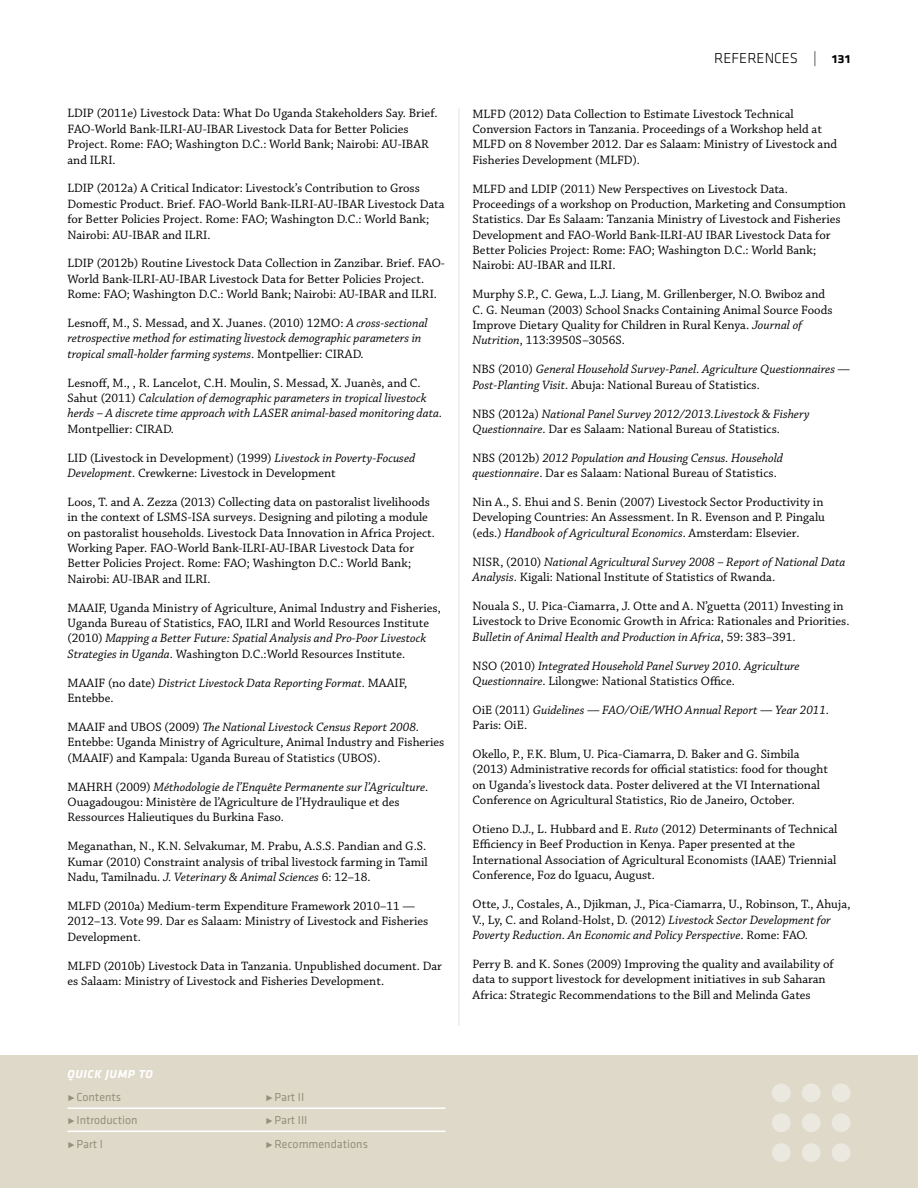
<style>
.page{position:relative;width:918px;height:1188px;background:#fff}
.page>*{position:absolute;margin:0;border:0;box-sizing:border-box;transform-origin:0 0}
.t1{font:300 15px "Klavika";color:#000}
.References{font:12.75px/15.5px "Chaparral Pro";color:#000}
.References-2{font:italic 12.75px/15.5px "Chaparral Pro";color:#000}
.t2{font:12px "Klavika";color:#98907c}
.t3{font:italic 700 12px "Klavika";letter-spacing:.05em;color:#fff}
.s1{font-style:normal}
.s2{font-style:italic}
.s3{font-weight:500}
</style>
<div class="page">
<div style="left:0;top:1055px;width:918px;height:133px;background:#ded9c9"></div>
<div style="left:772px;top:1083px;width:19px;height:19px;background:#ebe8df;border-radius:50%"></div>
<div style="left:772px;top:1113px;width:19px;height:19px;background:#ebe8df;border-radius:50%"></div>
<div style="left:772px;top:1143px;width:19px;height:19px;background:#ebe8df;border-radius:50%"></div>
<div style="left:802px;top:1083px;width:19px;height:19px;background:#ebe8df;border-radius:50%"></div>
<div style="left:802px;top:1113px;width:19px;height:19px;background:#ebe8df;border-radius:50%"></div>
<div style="left:802px;top:1143px;width:19px;height:19px;background:#ebe8df;border-radius:50%"></div>
<div style="left:832px;top:1083px;width:18px;height:19px;background:#ebe8df;border-radius:50%"></div>
<div style="left:832px;top:1113px;width:18px;height:19px;background:#ebe8df;border-radius:50%"></div>
<div style="left:832px;top:1143px;width:18px;height:19px;background:#ebe8df;border-radius:50%"></div>
<hr style="left:458px;top:108px;width:2px;height:918px;background:#eeece4">
<hr style="left:68px;top:1107px;width:378px;height:2px;background:#fff">
<hr style="left:68px;top:1131px;width:378px;height:1px;background:#fff">
<p class="References" style="left:68px;top:106px;width:372px">LDIP (2011e) Livestock Data: What Do Uganda Stakeholders Say. Brief.<br>FAO-World Bank-ILRI-AU-IBAR Livestock Data for Better Policies Project. Rome: FAO; Washington D.C.: World Bank; Nairobi: AU-IBAR and ILRI.</p>
<p class="References" style="left:68px;top:181px;width:378px">LDIP (2012a) A Critical Indicator: Livestock’s Contribution to Gross Domestic Product. Brief. FAO-World Bank-ILRI-AU-IBAR Livestock Data for Better Policies Project. Rome: FAO; Washington D.C.: World Bank; Nairobi: AU-IBAR and ILRI.</p>
<p class="References" style="left:68px;top:256px;width:379px">LDIP (2012b) Routine Livestock Data Collection in Zanzibar. Brief. FAO-<br>World Bank-ILRI-AU-IBAR Livestock Data for Better Policies Project.<br>Rome: FAO; Washington D.C.: World Bank; Nairobi: AU-IBAR and ILRI.</p>
<p class="References-2" style="left:68px;top:316px;width:362px"><span class="s1">Lesnoff, M., S. Messad, and X. Juanes. (2010) 12MO:</span> A cross-sectional retrospective method for estimating livestock demographic parameters in tropical small-holder farming systems<span class="s1">. Montpellier: CIRAD.</span></p>
<p class="References-2" style="left:68px;top:375px;width:376px"><span class="s1">Lesnoff, M., , R. Lancelot, C.H. Moulin, S. Messad, X. Juanès, and C.<br>Sahut (2011)</span> Calculation of demographic parameters in tropical livestock herds – A discrete time approach with LASER animal-based monitoring data<span class="s1">.<br>Montpellier: CIRAD.</span></p>
<p class="References" style="left:68px;top:450px;width:349px">LID (Livestock in Development) (1999) <span class="s2">Livestock in Poverty-Focused<br>Development</span>. Crewkerne: Livestock in Development</p>
<p class="References" style="left:68px;top:495px;width:369px">Loos, T. and A. Zezza (2013) Collecting data on pastoralist livelihoods in the context of LSMS-ISA surveys. Designing and piloting a module on pastoralist households. Livestock Data Innovation in Africa Project.<br>Working Paper. FAO-World Bank-ILRI-AU-IBAR Livestock Data for Better Policies Project. Rome: FAO; Washington D.C.: World Bank; Nairobi: AU-IBAR and ILRI.</p>
<p class="References" style="left:68px;top:600px;width:375px">MAAIF, Uganda Ministry of Agriculture, Animal Industry and Fisheries, Uganda Bureau of Statistics, FAO, ILRI and World Resources Institute (2010) <span class="s2">Mapping a Better Future: Spatial Analysis and Pro-Poor Livestock Strategies in Uganda</span>. Washington D.C.:World Resources Institute.</p>
<p class="References-2" style="left:68px;top:676px;width:341px"><span class="s1">MAAIF (no date)</span> District Livestock Data Reporting Format<span class="s1">. MAAIF,<br>Entebbe.</span></p>
<p class="References" style="left:68px;top:720px;width:378px">MAAIF and UBOS (2009) <span class="s2">The National Livestock Census Report 2008</span>.<br>Entebbe: Uganda Ministry of Agriculture, Animal Industry and Fisheries (MAAIF) and Kampala: Uganda Bureau of Statistics (UBOS).</p>
<p class="References" style="left:68px;top:779px;width:362px">MAHRH (2009) <span class="s2">Méthodologie de l’Enquête Permanente sur l’Agriculture</span>.<br>Ouagadougou: Ministère de l’Agriculture de l’Hydraulique et des<br>Ressources Halieutiques du Burkina Faso.</p>
<p class="References" style="left:68px;top:839px;width:362px;text-align:justify">Meganathan, N., K.N. Selvakumar, M. Prabu, A.S.S. Pandian and G.S.<br>Kumar (2010) Constraint analysis of tribal livestock farming in Tamil Nadu, Tamilnadu. <span class="s2">J. Veterinary &amp; Animal Sciences</span> 6: 12–18.</p>
<p class="References" style="left:68px;top:899px;width:362px">MLFD (2010a) Medium-term Expenditure Framework 2010–11 —<br>2012–13. Vote 99. Dar es Salaam: Ministry of Livestock and Fisheries<br>Development.</p>
<p class="References" style="left:68px;top:958px;width:376px">MLFD (2010b) Livestock Data in Tanzania. Unpublished document. Dar es Salaam: Ministry of Livestock and Fisheries Development.</p>
<p class="t1" style="left:714px;top:49px;width:138px">REFERENCES | <span class="s3">131</span></p>
<p class="References" style="left:473px;top:106px;width:366px">MLFD (2012) Data Collection to Estimate Livestock Technical Conversion Factors in Tanzania. Proceedings of a Workshop held at MLFD on 8 November 2012. Dar es Salaam: Ministry of Livestock and Fisheries Development (MLFD).</p>
<p class="References" style="left:473px;top:181px;width:375px">MLFD and LDIP (2011) New Perspectives on Livestock Data.<br>Proceedings of a workshop on Production, Marketing and Consumption Statistics. Dar Es Salaam: Tanzania Ministry of Livestock and Fisheries Development and FAO-World Bank-ILRI-AU IBAR Livestock Data for Better Policies Project: Rome: FAO; Washington D.C.: World Bank; Nairobi: AU-IBAR and ILRI.</p>
<p class="References" style="left:473px;top:287px;width:361px">Murphy S.P., C. Gewa, L.J. Liang, M. Grillenberger, N.O. Bwiboz and C. G. Neuman (2003) School Snacks Containing Animal Source Foods Improve Dietary Quality for Children in Rural Kenya. <span class="s2">Journal of Nutrition</span>, 113:3950S–3056S.</p>
<p class="References-2" style="left:473px;top:362px;width:379px"><span class="s1">NBS (2010)</span> General Household Survey-Panel. Agriculture Questionnaires —<br>Post-Planting Visit<span class="s1">. Abuja: National Bureau of Statistics.</span></p>
<p class="References-2" style="left:473px;top:406px;width:339px"><span class="s1">NBS (2012a)</span> National Panel Survey 2012/2013.Livestock &amp; Fishery<br>Questionnaire<span class="s1">. Dar es Salaam: National Bureau of Statistics.</span></p>
<p class="References-2" style="left:473px;top:451px;width:312px"><span class="s1">NBS (2012b)</span> 2012 Population and Housing Census. Household questionnaire<span class="s1">. Dar es Salaam: National Bureau of Statistics.</span></p>
<p class="References" style="left:473px;top:495px;width:354px;text-align:justify">Nin A., S. Ehui and S. Benin (2007) Livestock Sector Productivity in Developing Countries: An Assessment. In R. Evenson and P. Pingalu (eds.) <span class="s2">Handbook of Agricultural Economics</span>. Amsterdam: Elsevier.</p>
<p class="References-2" style="left:473px;top:554px;width:374px"><span class="s1">NISR, (2010)</span> National Agricultural Survey 2008 – Report of National Data<br>Analysis<span class="s1">. Kigali: National Institute of Statistics of Rwanda.</span></p>
<p class="References" style="left:473px;top:599px;width:379px">Nouala S., U. Pica-Ciamarra, J. Otte and A. N’guetta (2011) Investing in<br>Livestock to Drive Economic Growth in Africa: Rationales and Priorities.<br><span class="s2">Bulletin of Animal Health and Production in Africa</span>, 59: 383–391.</p>
<p class="References-2" style="left:473px;top:658px;width:329px"><span class="s1">NSO (2010)</span> Integrated Household Panel Survey 2010. Agriculture<br>Questionnaire<span class="s1">. Lilongwe: National Statistics Office.</span></p>
<p class="References-2" style="left:473px;top:703px;width:358px"><span class="s1">OiE (2011)</span> Guidelines — FAO/OiE/WHO Annual Report — Year 2011<span class="s1">.<br>Paris: OiE.</span></p>
<p class="References" style="left:473px;top:747px;width:357px">Okello, P., F.K. Blum, U. Pica-Ciamarra, D. Baker and G. Simbila (2013) Administrative records for official statistics: food for thought on Uganda’s livestock data. Poster delivered at the VI International Conference on Agricultural Statistics, Rio de Janeiro, October.</p>
<p class="References" style="left:473px;top:822px;width:366px">Otieno D.J., L. Hubbard and E. <span class="s2">Ruto</span> (2012) Determinants of Technical Efficiency in Beef Production in Kenya. Paper presented at the International Association of Agricultural Economists (IAAE) Triennial Conference, Foz do Iguacu, August.</p>
<p class="References" style="left:473px;top:897px;width:380px">Otte, J., Costales, A., Djikman, J., Pica-Ciamarra, U., Robinson, T., Ahuja,<br>V., Ly, C. and Roland-Holst, D. (2012) <span class="s2">Livestock Sector Development for<br>Poverty Reduction. An Economic and Policy Perspective</span>. Rome: FAO.</p>
<p class="References" style="left:473px;top:957px;width:363px">Perry B. and K. Sones (2009) Improving the quality and availability of data to support livestock for development initiatives in sub Saharan<br>Africa: Strategic Recommendations to the Bill and Melinda Gates</p>
<p class="t3" style="left:68px;top:1065px;width:87px">QUICK JUMP TO</p>
<p class="t2" style="left:68px;top:1089px;width:55px">•Contents</p>
<p class="t2" style="left:68px;top:1112px;width:72px">•Introduction</p>
<p class="t2" style="left:68px;top:1136px;width:37px">•Part I</p>
<p class="t2" style="left:266px;top:1089px;width:40px">•Part II</p>
<p class="t2" style="left:266px;top:1112px;width:43px">•Part III</p>
<p class="t2" style="left:266px;top:1136px;width:104px">•Recommendations</p>
</div>
